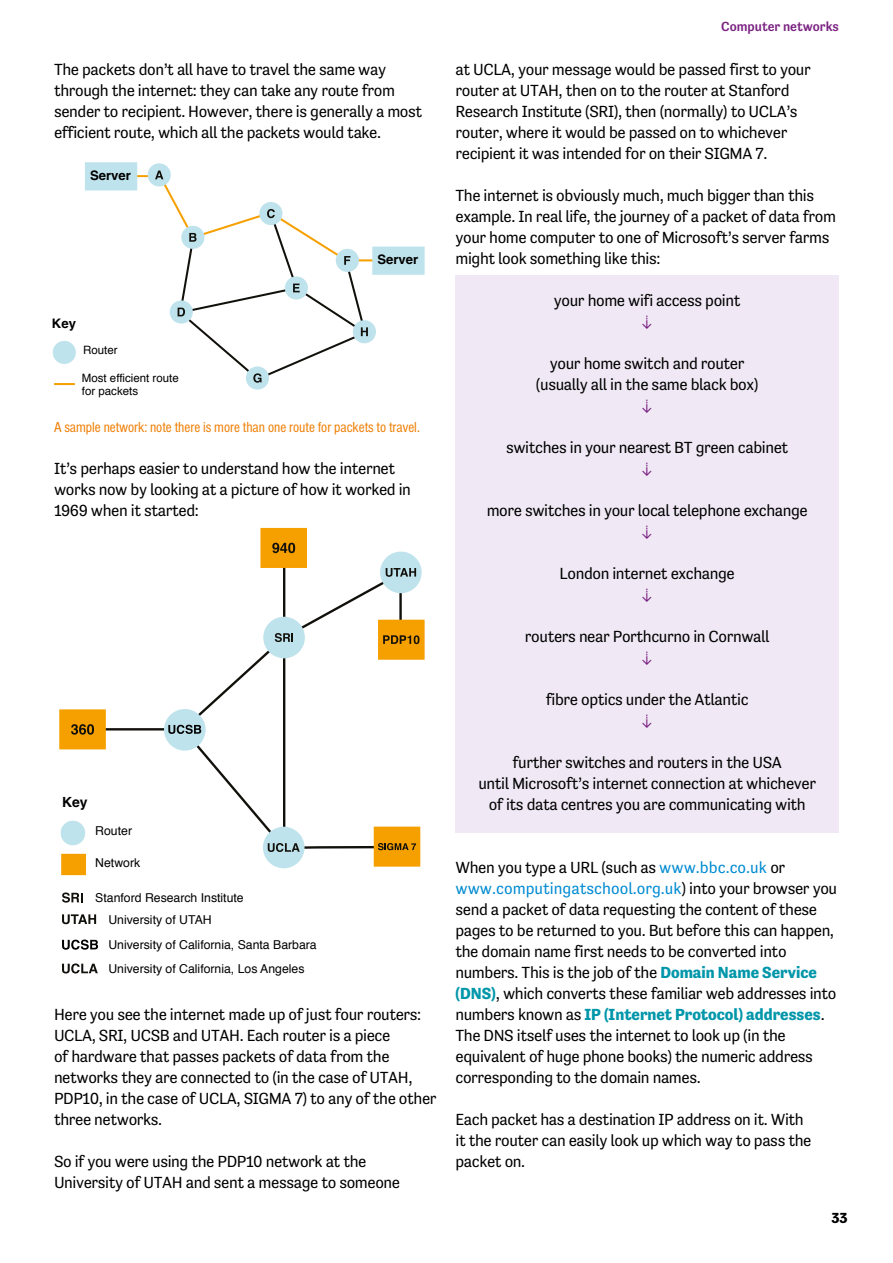
<style>
.page{position:relative;width:893px;height:1263px;background:#fff}
.page>*{position:absolute;margin:0;border:0;box-sizing:border-box;transform-origin:0 0}
.t1{font:16.5px/21px "Tenso";letter-spacing:-.025em;color:#000}
.t2{font:15px "Nimbus San Con";color:#ef7d00}
.t3{font:700 15px "Tenso";color:#000}
.t4{font:700 13.95px "Helvetica";color:#000}
.t5{font:500 13.5px "Tenso";color:#7a2182}
.t6{font:700 13.2px "Helvetica";color:#000}
.t7{font:12.3px/21.8px "Helvetica";color:#000}
.t8{font:11.55px/13.8px "Helvetica";color:#000}
.s1{color:#008bd2}
.s2{font-weight:700;color:#0096aa}
</style>
<div class="page">
<div style="left:455px;top:275px;width:384px;height:557px;background:#f0e9f5"></div>
<hr style="left:89px;top:175px;width:64px;height:2px;background:#f6a000">
<hr style="left:343px;top:259px;width:67px;height:2px;background:#f6a000">
<div style="left:149px;top:165px;width:20px;height:20px;background:#bfe3ec;border-radius:50%"></div>
<div style="left:148px;top:163px;width:23px;height:23px;border:3px solid #bfe3ec;border-radius:50%"></div>
<div style="left:247px;top:368px;width:21px;height:20px;background:#bfe3ec;border-radius:50%"></div>
<div style="left:246px;top:366px;width:23px;height:24px;border:3px solid #bfe3ec;border-radius:50%"></div>
<div style="left:354px;top:322px;width:21px;height:20px;background:#bfe3ec;border-radius:50%"></div>
<div style="left:353px;top:320px;width:23px;height:23px;border:3px solid #bfe3ec;border-radius:50%"></div>
<div style="left:54px;top:342px;width:20px;height:21px;background:#bfe3ec;border-radius:50%"></div>
<div style="left:53px;top:341px;width:23px;height:23px;border:3px solid #bfe3ec;border-radius:50%"></div>
<hr style="left:54px;top:383px;width:21px;height:2px;background:#f6a000">
<svg style="left:155px;top:171px;width:213px;height:212px"></svg>
<div style="left:86px;top:164px;width:50px;height:25px;background:#bfe3ec"></div>
<div style="left:85px;top:162px;width:52px;height:28px;border:3px solid #bfe3ec"></div>
<div style="left:374px;top:248px;width:49px;height:25px;background:#bfe3ec"></div>
<div style="left:372px;top:247px;width:53px;height:28px;border:3px solid #bfe3ec"></div>
<div style="left:380px;top:552px;width:42px;height:41px;border:3px solid #bfe3ec;border-radius:50%"></div>
<div style="left:164px;top:709px;width:42px;height:42px;border:3px solid #bfe3ec;border-radius:50%"></div>
<div style="left:262px;top:529px;width:43px;height:37px;background:#f6a000"></div>
<div style="left:260px;top:528px;width:47px;height:40px;border:3px solid #f6a000"></div>
<div style="left:380px;top:621px;width:43px;height:37px;background:#f6a000"></div>
<div style="left:378px;top:620px;width:47px;height:40px;border:3px solid #f6a000"></div>
<div style="left:375px;top:828px;width:44px;height:37px;background:#f6a000"></div>
<div style="left:374px;top:827px;width:46px;height:40px;border:3px solid #f6a000"></div>
<div style="left:61px;top:711px;width:43px;height:37px;background:#f6a000"></div>
<div style="left:59px;top:709px;width:47px;height:40px;border:3px solid #f6a000"></div>
<svg style="left:71px;top:724px;width:23px;height:11px"></svg>
<svg style="left:61px;top:820px;width:243px;height:154px"></svg>
<svg style="left:62px;top:963px;width:36px;height:10px"></svg>
<svg style="left:62px;top:914px;width:34px;height:10px"></svg>
<svg style="left:62px;top:892px;width:21px;height:10px"></svg>
<div style="left:62px;top:822px;width:22px;height:22px;background:#bfe3ec;border-radius:50%"></div>
<div style="left:61px;top:821px;width:24px;height:24px;border:3px solid #bfe3ec;border-radius:50%"></div>
<div style="left:62px;top:855px;width:23px;height:19px;background:#f6a000"></div>
<div style="left:61px;top:854px;width:25px;height:21px;border:2px solid #f6a000"></div>
<svg style="left:62px;top:939px;width:36px;height:11px"></svg>
<svg style="left:168px;top:543px;width:251px;height:311px"></svg>
<p class="t1" style="left:54px;top:59px;width:370px">The packets don’t all have to travel the same way through the internet: they can take any route from sender to recipient. However, there is generally a most efficient route, which all the packets would take.</p>
<p class="t6" style="left:90px;top:164px;width:42px">Server</p>
<p class="t6" style="left:52px;top:312px;width:26px">Key</p>
<p class="t8" style="left:83px;top:344px;width:36px">Router</p>
<p class="t8" style="left:82px;top:371px;width:98px">Most efficient route for packets</p>
<p class="t6" style="left:377px;top:249px;width:42px">Server</p>
<p class="t2" style="left:54px;top:419px;width:367px">A sample network: note there is more than one route for packets to travel.</p>
<p class="t1" style="left:54px;top:458px;width:359px">It’s perhaps easier to understand how the internet works now by looking at a picture of how it worked in<br>1969 when it started:</p>
<p class="t5" style="left:721px;top:19px;width:119px">Computer networks</p>
<p class="t1" style="left:455px;top:59px;width:357px">at UCLA, your message would be passed first to your router at UTAH, then on to the router at Stanford Research Institute (SRI), then (normally) to UCLA’s router, where it would be passed on to whichever recipient it was intended for on their SIGMA 7.</p>
<p class="t1" style="left:455px;top:185px;width:382px">The internet is obviously much, much bigger than this example. In real life, the journey of a packet of data from your home computer to one of Microsoft’s server farms might look something like this:</p>
<p class="t1" style="left:554px;top:290px;width:188px">your home wifi access point</p>
<p class="t1" style="left:536px;top:353px;width:224px;text-align:center">your home switch and router (usually all in the same black box)</p>
<p class="t1" style="left:506px;top:437px;width:284px">switches in your nearest BT green cabinet</p>
<p class="t1" style="left:487px;top:500px;width:323px">more switches in your local telephone exchange</p>
<p class="t1" style="left:560px;top:563px;width:177px">London internet exchange</p>
<p class="t1" style="left:525px;top:626px;width:246px">routers near Porthcurno in Cornwall</p>
<p class="t4" style="left:62px;top:790px;width:27px">Key</p>
<p class="t7" style="left:95px;top:820px;width:38px">Router</p>
<p class="t7" style="left:95px;top:852px;width:46px">Network</p>
<p class="t7" style="left:108px;top:887px;width:137px;text-indent:-13px">Stanford Research Institute<br>University of UTAH</p>
<p class="t7" style="left:108px;top:933px;width:210px;line-height:23.7px">University of California, Santa Barbara<br>University of California, Los Angeles</p>
<p class="t1" style="left:54px;top:1004px;width:384px">Here you see the internet made up of just four routers:<br>UCLA, SRI, UCSB and UTAH. Each router is a piece<br>of hardware that passes packets of data from the networks they are connected to (in the case of UTAH, PDP10, in the case of UCLA, SIGMA 7) to any of the other three networks.</p>
<p class="t1" style="left:54px;top:1151px;width:348px">So if you were using the PDP10 network at the<br>University of UTAH and sent a message to someone</p>
<p class="t1" style="left:546px;top:689px;width:204px">fibre optics under the Atlantic</p>
<p class="t1" style="left:478px;top:752px;width:339px;text-align:center">further switches and routers in the USA<br>until Microsoft’s internet connection at whichever of its data centres you are communicating with</p>
<p class="t1" style="left:455px;top:857px;width:383px">When you type a URL (such as <span class="s1">www.bbc.co.uk</span> or <span class="s1">www.computingatschool.org.uk</span>) into your browser you send a packet of data requesting the content of these pages to be returned to you. But before this can happen, the domain name first needs to be converted into numbers. This is the job of the <span class="s2">Domain Name Service (DNS)</span>, which converts these familiar web addresses into numbers known as <span class="s2">IP (Internet Protocol) addresses</span>.<br>The DNS itself uses the internet to look up (in the equivalent of huge phone books) the numeric address corresponding to the domain names.</p>
<p class="t1" style="left:455px;top:1109px;width:358px">Each packet has a destination IP address on it. With it the router can easily look up which way to pass the packet on.</p>
<p class="t3" style="left:831px;top:1209px;width:18px">33</p>
</div>
